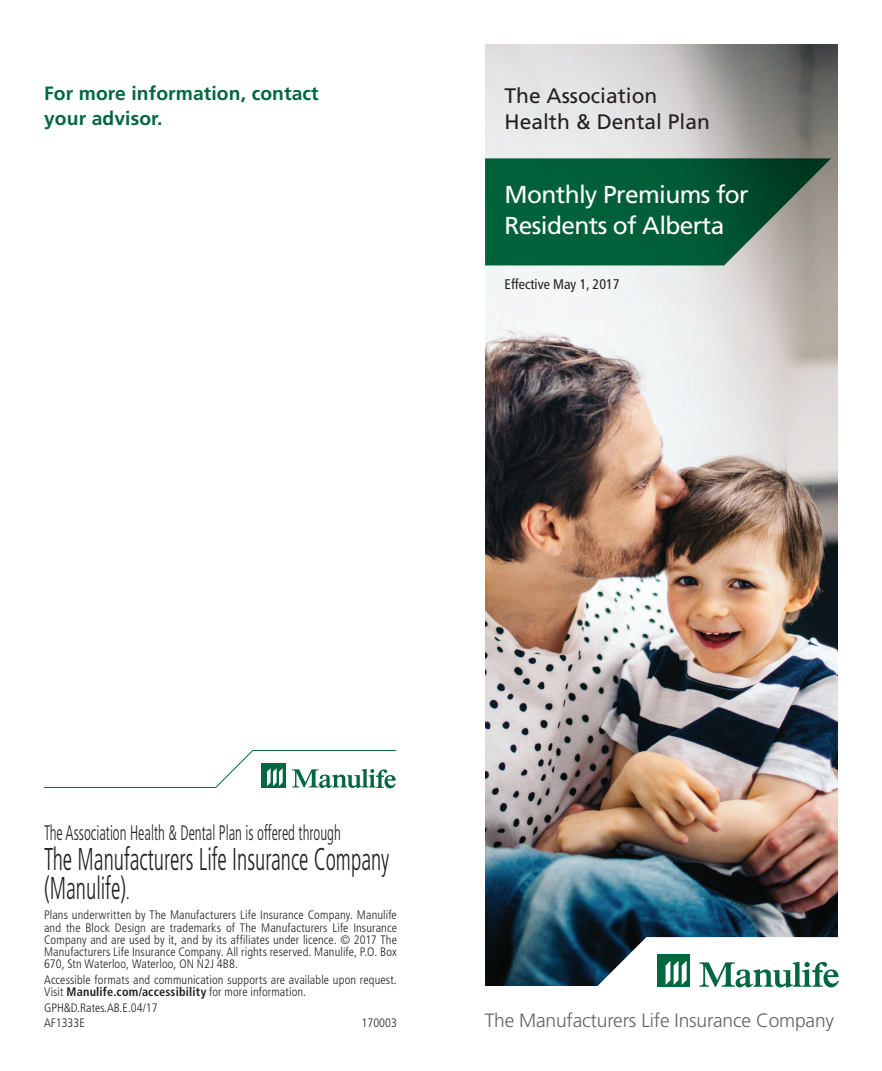
<style>
.page{position:relative;width:882px;height:1071px;background:#fff}
.page>*{position:absolute;margin:0;border:0;box-sizing:border-box;transform-origin:0 0}
.t1{font:300 condensed 31.5px/29.8px "Frutiger LT Std";color:#231f20;scale:.7 1}
.t2{font:24.5px/31.5px "Frutiger LT Std";letter-spacing:-.025em;color:#fff}
.t3{font:300 condensed 21px "Frutiger LT Std";color:#231f20;scale:.7 1}
.t4{font:21px/26.2px "Frutiger LT Std";color:#231f20}
.Subhead_CoverMe{font:700 19.25px/24.5px "Frutiger LT Std";letter-spacing:.005em;color:#00673e}
.t5{font:300 19.25px "Frutiger LT Std";letter-spacing:-.01em;color:#636366}
.t6{font:condensed 14px "Frutiger LT Std";color:#231f20}
.t7{font:300 condensed 12.25px/12.2px "Frutiger LT Std";letter-spacing:.01em;color:#231f20;text-align:justify}
.s1{font-size:21px}
.s2{font-weight:700}
</style>
<div class="page">
<img style="left:485px;top:44px;width:353px;height:941px">
<svg style="left:590px;top:937px;width:249px;height:51px"></svg>
<svg style="left:485px;top:158px;width:346px;height:107px;background:#1a6546"></svg>
<svg style="left:44px;top:750px;width:352px;height:38px"></svg>
<p class="Subhead_CoverMe" style="left:44px;top:81px;width:276px">For more information, contact your advisor.</p>
<p class="t4" style="left:505px;top:82px;width:207px">The Association<br>Health &amp; Dental Plan</p>
<p class="t2" style="left:505px;top:179px;width:246px">Monthly Premiums for<br>Residents of Alberta</p>
<p class="t6" style="left:505px;top:276px;width:116px">Effective May 1, 2017</p>
<p class="t3" style="left:44px;top:821px;width:425px">The Association Health &amp; Dental Plan is offered through</p>
<p class="t1" style="left:44px;top:844px;width:495px">The Manufacturers Life Insurance Company (Manulife)<span class="s1">.</span></p>
<p class="t7" style="left:44px;top:909px;width:354px">Plans underwritten by The Manufacturers Life Insurance Company. Manulife and the Block Design are trademarks of The Manufacturers Life Insurance Company and are used by it, and by its affiliates under licence. © 2017 The Manufacturers Life Insurance Company. All rights reserved. Manulife, P.O. Box 670, Stn Waterloo, Waterloo, ON N2J 4B8.</p>
<p class="t7" style="left:44px;top:974px;width:354px">Accessible formats and communication supports are available upon request.<br>Visit <span class="s2">Manulife.com/accessibility</span> for more information.</p>
<p class="t7" style="left:44px;top:1001px;width:115px">GPH&amp;D.Rates.AB.E.04/17</p>
<p class="t7" style="left:44px;top:1017px;width:42px">AF1333E</p>
<p class="t7" style="left:362px;top:1017px;width:37px">170003</p>
<p class="t5" style="left:485px;top:1010px;width:351px">The Manufacturers Life Insurance Company</p>
</div>
